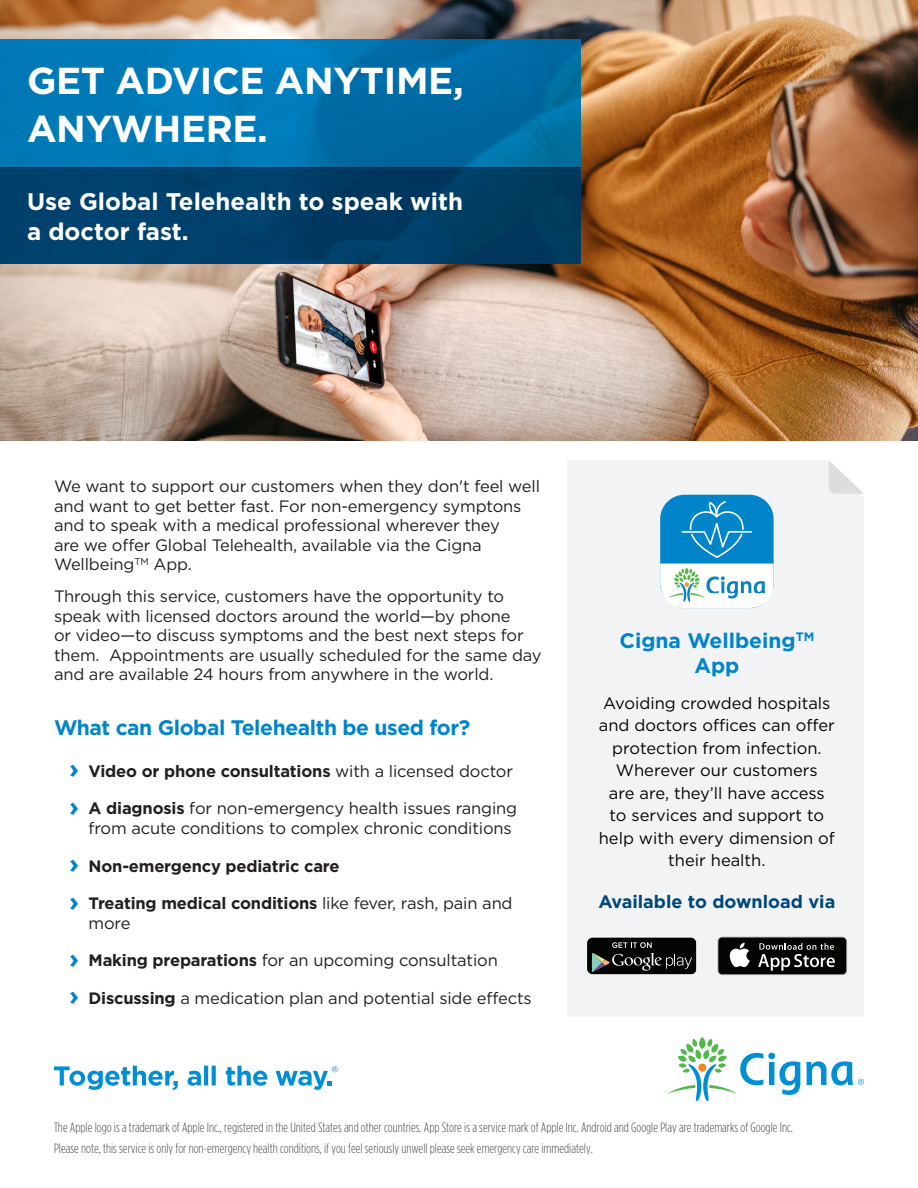
<style>
.page{position:relative;width:918px;height:1188px;background:#fff}
.page>*{position:absolute;margin:0;border:0;box-sizing:border-box;transform-origin:0 0}
.t1{font:700 37.5px/48px "Gotham";letter-spacing:-.01em;color:#fff}
.t2{font:700 24px/30px "Gotham";color:#fff}
.ParaHDR{font:700 21px "Gotham";letter-spacing:-.02em;color:#0084ca}
.ParaHDR-2{font:700 21px/25.2px "Gotham";color:#0084ca;text-align:center}
.t3{font:700 18px "Gotham";color:#004779}
.BodyTXT{font:16.5px/19.5px "Gotham";letter-spacing:-.01em;color:#231f20}
.t4{font:16.5px/22.5px "Gotham";color:#040503;text-align:center}
.t5{font:700 16.5px "Gotham";letter-spacing:-.01em;color:#231f20}
.Disclaimer{font:300 13.5px "Gotham Condensed";color:#4b4c4d}
.s1{font-size:27px;color:#0084ca}
.s2{font-weight:400}
.s3{font-weight:700;font-size:27px;color:#0084ca}
.s4{font-weight:700}
</style>
<div class="page">
<img style="left:0;top:0;width:918px;height:441px">
<div style="left:0;top:167px;width:581px;height:97px;background:linear-gradient(to right,#004371,#00395d)"></div>
<svg style="left:0;top:39px;width:581px;height:128px;background:#0074af"></svg>
<div style="left:567px;top:460px;width:297px;height:556px;background:#f2f3f4"></div>
<svg style="left:829px;top:460px;width:35px;height:34px"></svg>
<div style="left:587px;top:937px;width:110px;height:38px;background:#040503;border-radius:6px"></div>
<div style="left:586px;top:937px;width:111px;height:38px;border:1px solid #fff;border-radius:6px"></div>
<svg style="left:592px;top:942px;width:100px;height:30px"></svg>
<svg style="left:718px;top:937px;width:129px;height:38px"></svg>
<div style="left:718px;top:938px;width:128px;height:36px;background:#040503;border-radius:4px"></div>
<svg style="left:729px;top:943px;width:21px;height:24px"></svg>
<svg style="left:758px;top:943px;width:77px;height:28px"></svg>
<div style="left:660px;top:495px;width:114px;height:113px;background:#0084ca;border-radius:24px"></div>
<svg style="left:660px;top:564px;width:114px;height:44px;background:#fafcfc"></svg>
<svg style="left:682px;top:501px;width:70px;height:57px"></svg>
<img style="left:670px;top:569px;width:97px;height:33px">
<svg style="left:668px;top:1037px;width:196px;height:64px"></svg>
<svg style="left:54px;top:1066px;width:124px;height:24px"></svg>
<svg style="left:188px;top:1066px;width:28px;height:20px"></svg>
<svg style="left:226px;top:1066px;width:41px;height:20px"></svg>
<svg style="left:276px;top:1066px;width:62px;height:24px"></svg>
<p class="t1" style="left:27px;top:57px;width:438px">GET ADVICE ANYTIME,<br>ANYWHERE.</p>
<p class="t2" style="left:27px;top:186px;width:438px">Use Global Telehealth to speak with a doctor fast.</p>
<p class="BodyTXT" style="left:54px;top:476px;width:488px">We want to support our customers when they don't feel well and want to get better fast. For non-emergency symptons and to speak with a medical professional wherever they<br>are we offer Global Telehealth, available via the Cigna Wellbeing<sup>TM</sup> App.</p>
<p class="BodyTXT" style="left:54px;top:586px;width:489px">Through this service, customers have the opportunity to speak with licensed doctors around the world—by phone<br>or video—to discuss symptoms and the best next steps for them. Appointments are usually scheduled for the same day and are available 24 hours from anywhere in the world.</p>
<p class="ParaHDR" style="left:54px;top:714px;width:418px">What can Global Telehealth be used for?</p>
<p class="t5" style="left:69px;top:760px;width:445px"><span class="s1">›</span> Video or phone consultations <span class="s2">with a licensed doctor</span></p>
<p class="BodyTXT" style="left:89px;top:798px;width:430px;text-indent:-19px"><span class="s3">›</span> <span class="s4">A diagnosis</span> for non-emergency health issues ranging from acute conditions to complex chronic conditions</p>
<p class="t5" style="left:69px;top:855px;width:272px"><span class="s1">›</span> Non-emergency pediatric care</p>
<p class="BodyTXT" style="left:89px;top:893px;width:426px;text-indent:-19px"><span class="s3">›</span> <span class="s4">Treating medical conditions</span> like fever, rash, pain and more</p>
<p class="BodyTXT" style="left:69px;top:950px;width:430px"><span class="s3">›</span> <span class="s4">Making preparations</span> for an upcoming consultation</p>
<p class="BodyTXT" style="left:69px;top:988px;width:464px"><span class="s3">›</span> <span class="s4">Discussing</span> a medication plan and potential side effects</p>
<p class="ParaHDR-2" style="left:620px;top:627px;width:196px">Cigna Wellbeing<sup>TM<br></sup>App</p>
<p class="t4" style="left:599px;top:691px;width:238px">Avoiding crowded hospitals and doctors offices can offer protection from infection.<br>Wherever our customers<br>are are, they’ll have access to services and support to help with every dimension of their health.</p>
<p class="t3" style="left:598px;top:890px;width:238px">Available to download via</p>
<p class="Disclaimer" style="left:54px;top:1120px;width:740px">The Apple logo is a trademark of Apple Inc., registered in the United States and other countries. App Store is a service mark of Apple Inc. Android and Google Play are trademarks of Google Inc.</p>
<p class="Disclaimer" style="left:54px;top:1141px;width:540px">Please note, this service is only for non-emergency health conditions, if you feel seriously unwell please seek emergency care immediately.</p>
</div>
